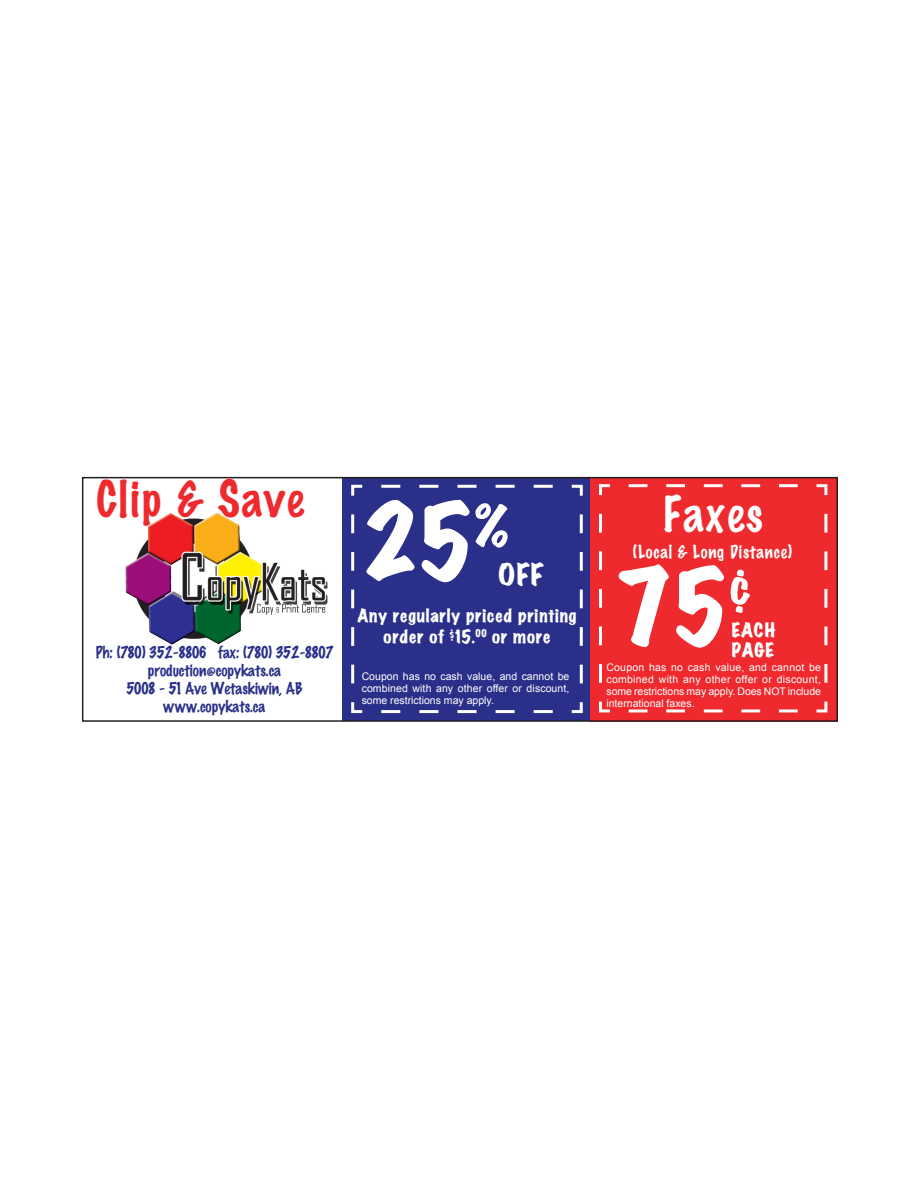
<style>
.page{position:relative;width:918px;height:1188px;background:#fff}
.page>*{position:absolute;margin:0;border:0;box-sizing:border-box;transform-origin:0 0}
.t1{font:90px "Marker Felt Wide";color:#fff}
.t2{font:100 45px "Marker Felt";letter-spacing:.05em;color:#ee2a2e}
.t3{font:100 45px "Marker Felt";letter-spacing:.05em;color:#fff}
.t4{font:27px "Marker Felt Wide";color:#fff}
.t5{font:18px "Marker Felt Wide";letter-spacing:.05em;color:#fff}
.t6{font:16.5px/21px "Marker Felt Wide";letter-spacing:.05em;color:#fff;text-align:center}
.t7{font:100 16.5px "Marker Felt";letter-spacing:.05em;color:#fff}
.t8{font:100 15px/18px "Marker Felt";color:#2a3089;text-align:center}
.t9{font:10.5px/12px "Arial";color:#fff;text-align:justify}
</style>
<div class="page">
<div style="left:591px;top:478px;width:247px;height:244px;background:#ee2a2e"></div>
<div style="left:343px;top:477px;width:247px;height:243px;background:#2a3089"></div>
<div style="left:82px;top:477px;width:756px;height:245px;border:2px solid #231f20"></div>
<svg style="left:351px;top:484px;width:232px;height:230px"></svg>
<svg style="left:599px;top:484px;width:229px;height:229px"></svg>
<img style="left:125px;top:512px;width:203px;height:133px">
<h2 class="t2" style="left:96px;top:477px;width:209px">Clip &amp; Save</h2>
<h2 class="t3" style="left:662px;top:492px;width:102px">Faxes</h2>
<h1 class="t1" style="left:367px;top:496px;width:142px">25<sup>%</sup></h1>
<h3 class="t7" style="left:633px;top:544px;width:161px">(Local &amp; Long Distance)</h3>
<h3 class="t4" style="left:498px;top:561px;width:47px">OFF</h3>
<h1 class="t1" style="left:619px;top:561px;width:134px">75<sup>¢</sup></h1>
<h3 class="t6" style="left:358px;top:605px;width:220px">Any regularly priced printing order of $15.<sup>00</sup> or more</h3>
<h3 class="t5" style="left:732px;top:621px;width:45px">EACH</h3>
<h3 class="t8" style="left:96px;top:645px;width:239px">Ph: (780) 352-8806 fax: (780) 352-8807</h3>
<h3 class="t5" style="left:732px;top:641px;width:44px">PAGE</h3>
<h3 class="t8" style="left:126px;top:663px;width:178px">production@copykats.ca<br>5008 - 51 Ave Wetaskiwin, AB www.copykats.ca</h3>
<p class="t9" style="left:362px;top:671px;width:209px">Coupon has no cash value, and cannot be combined with any other offer or discount, some restrictions may apply.</p>
<p class="t9" style="left:606px;top:661px;width:216px">Coupon has no cash value, and cannot be combined with any other offer or discount, some restrictions may apply. Does NOT include international faxes.</p>
</div>
